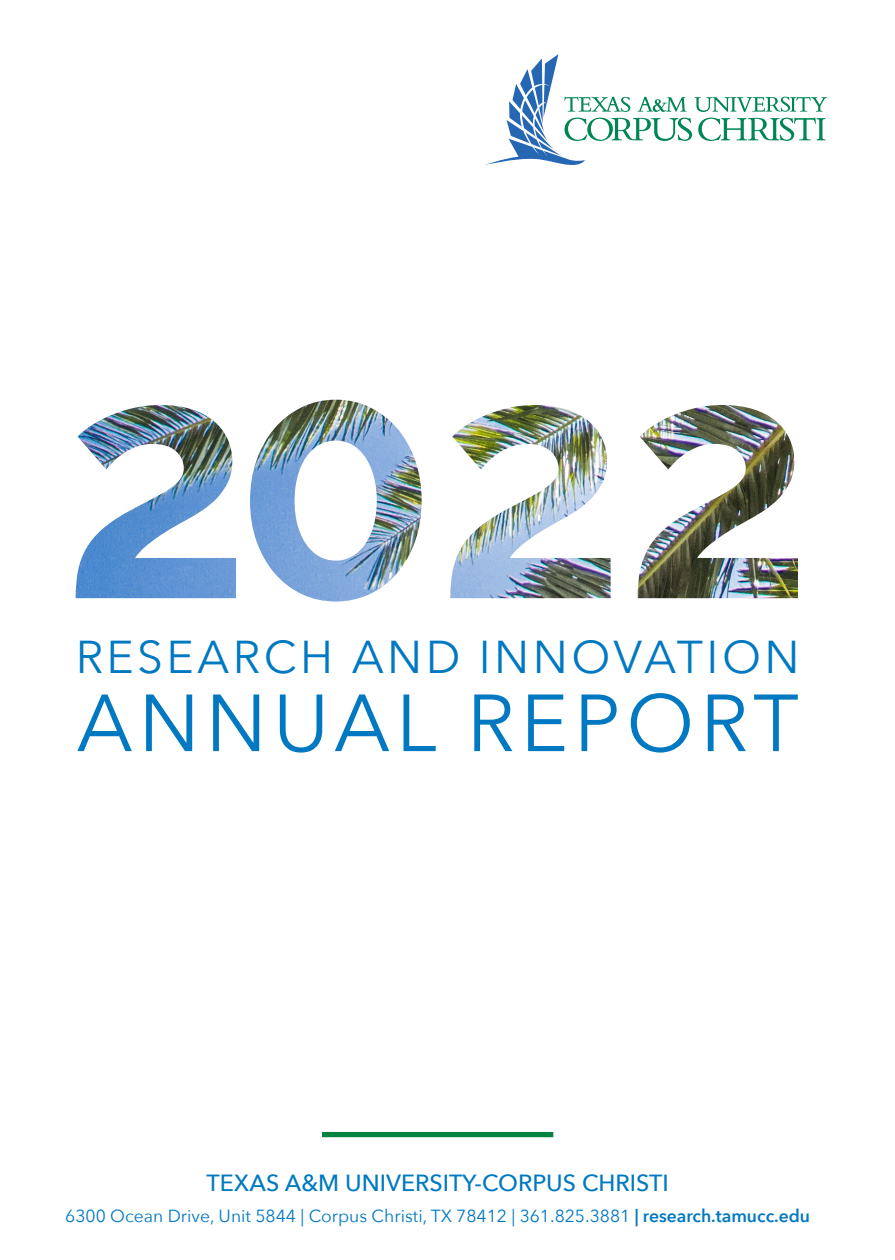
<style>
.page{position:relative;width:895px;height:1260px;background:#fff}
.page>*{position:absolute;margin:0;border:0;box-sizing:border-box;transform-origin:0 0}
.t1{font:79.98px "Avenir Next";letter-spacing:.075em;color:#0079c2}
.t2{font:46.02px "Avenir Next";letter-spacing:.075em;color:#0079c2}
.t3{font:500 23.28px "Avenir Next";color:#0079c2}
.t4{font:17.5px "Avenir Next";color:#0079c2}
.s1{font-weight:600}
</style>
<div class="page">
<svg style="left:485px;top:54px;width:342px;height:111px"></svg>
<img style="left:78px;top:400px;width:720px;height:202px">
<div style="left:322px;top:1132px;width:231px;height:5px;background:#008240"></div>
<p class="t2" style="left:76px;top:618px;width:725px">RESEARCH AND INNOVATION</p>
<p class="t1" style="left:77px;top:656px;width:723px">ANNUAL REPORT</p>
<p class="t3" style="left:206px;top:1163px;width:464px">TEXAS A&amp;M UNIVERSITY-CORPUS CHRISTI</p>
<p class="t4" style="left:65px;top:1202px;width:746px">6300 Ocean Drive, Unit 5844 | Corpus Christi, TX 78412 | 361.825.3881 <span class="s1">| research.tamucc.edu</span></p>
</div>
